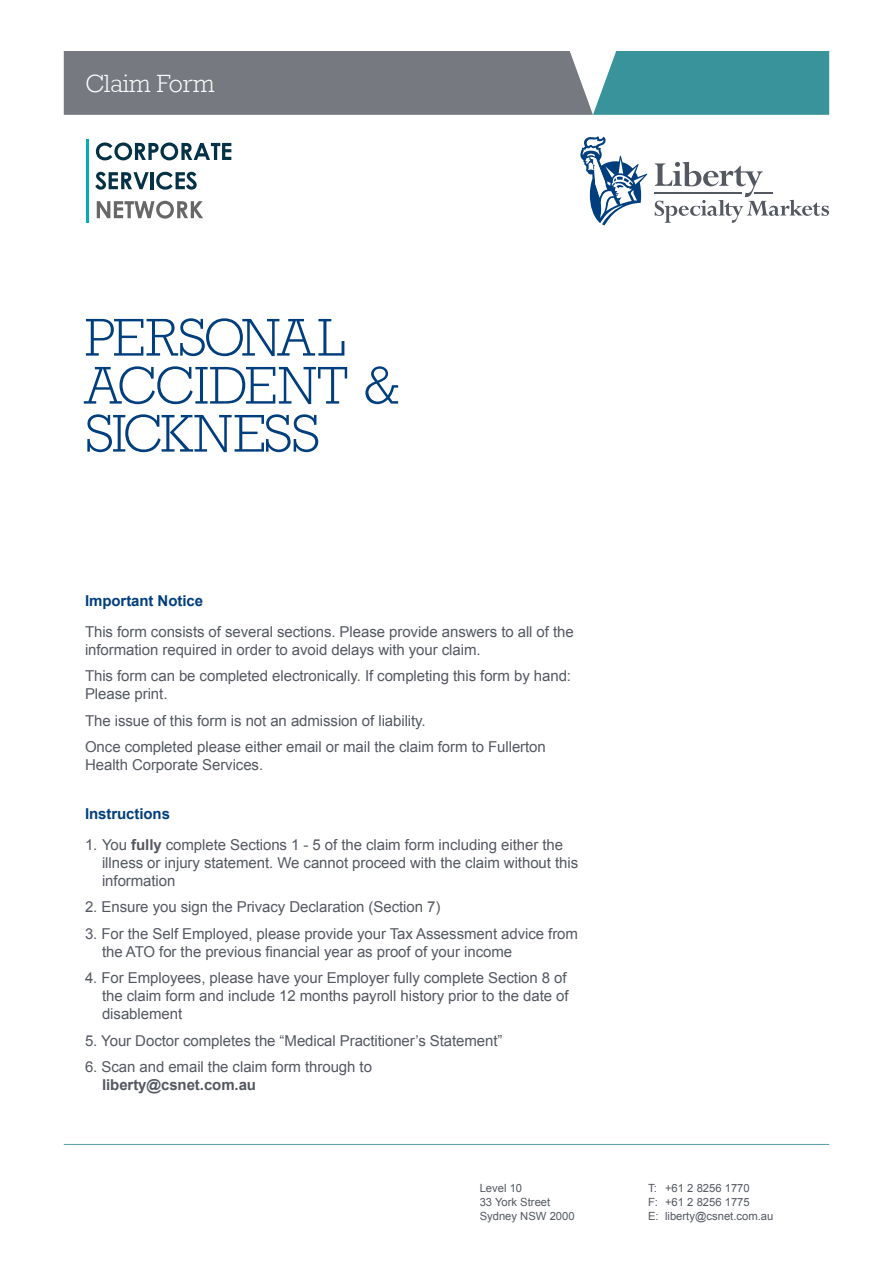
<style>
.page{position:relative;width:893px;height:1263px;background:#fff}
.page>*{position:absolute;margin:0;border:0;box-sizing:border-box;transform-origin:0 0}
.t1{font:300 54px/48px "Rockwell Std";letter-spacing:-.03em;color:#003e7e}
.t2{font:300 25.5px "Rockwell Std";letter-spacing:-.005em;color:#fff}
.t3{font:15px/18px "Arial";letter-spacing:-.005em;color:#545861}
.t4{font:700 15px "Arial";letter-spacing:-.005em;color:#003e7e}
.t5{font:700 15px "Arial";letter-spacing:-.005em;color:#545861}
.t6{font:11.25px/14.2px "Arial";color:#545861}
.s1{font-weight:700}
</style>
<div class="page">
<svg style="left:64px;top:51px;width:765px;height:64px;background:#68858c"></svg>
<svg style="left:580px;top:136px;width:67px;height:89px"></svg>
<svg style="left:655px;top:162px;width:174px;height:61px"></svg>
<hr style="left:64px;top:1144px;width:765px;height:1px;background:#5fa4ac">
<svg style="left:96px;top:142px;width:135px;height:18px"></svg>
<svg style="left:95px;top:172px;width:54px;height:18px"></svg>
<hr style="left:151px;top:172px;width:3px;height:17px;background:#043145">
<svg style="left:156px;top:172px;width:41px;height:18px"></svg>
<svg style="left:97px;top:201px;width:106px;height:18px"></svg>
<hr style="left:87px;top:139px;width:2px;height:83px;background:#00aebb">
<h2 class="t2" style="left:85px;top:69px;width:131px">Claim Form</h2>
<h1 class="t1" style="left:85px;top:313px;width:317px">PERSONAL<br>ACCIDENT &amp;<br>SICKNESS</h1>
<p class="t4" style="left:85px;top:591px;width:120px">Important Notice</p>
<p class="t3" style="left:85px;top:622px;width:490px">This form consists of several sections. Please provide answers to all of the information required in order to avoid delays with your claim.</p>
<p class="t3" style="left:85px;top:667px;width:488px">This form can be completed electronically. If completing this form by hand:<br>Please print.</p>
<p class="t3" style="left:85px;top:707px;width:462px;line-height:26.5px">The issue of this form is not an admission of liability.<br>Once completed please either email or mail the claim form to Fullerton</p>
<p class="t3" style="left:85px;top:756px;width:180px">Health Corporate Services.</p>
<p class="t4" style="left:85px;top:804px;width:87px">Instructions</p>
<p class="t3" style="left:102px;top:835px;width:478px;text-indent:-17px">1. You <span class="s1">fully</span> complete Sections 1 - 5 of the claim form including either the illness or injury statement. We cannot proceed with the claim without this information</p>
<p class="t3" style="left:85px;top:898px;width:357px">2. Ensure you sign the Privacy Declaration (Section 7)</p>
<p class="t3" style="left:102px;top:924px;width:477px;text-indent:-17px">3. For the Self Employed, please provide your Tax Assessment advice from the ATO for the previous financial year as proof of your income</p>
<p class="t3" style="left:102px;top:969px;width:468px;text-indent:-17px">4. For Employees, please have your Employer fully complete Section 8 of the claim form and include 12 months payroll history prior to the date of disablement</p>
<p class="t3" style="left:85px;top:1031px;width:419px">5. Your Doctor completes the “Medical Practitioner’s Statement”</p>
<p class="t3" style="left:85px;top:1058px;width:288px">6. Scan and email the claim form through to</p>
<p class="t5" style="left:102px;top:1075px;width:156px">liberty@csnet.com.au</p>
<p class="t6" style="left:480px;top:1181px;width:97px">Level 10<br>33 York Street<br>Sydney NSW 2000</p>
<p class="t6" style="left:648px;top:1181px;width:127px">T: +61 2 8256 1770<br>F: +61 2 8256 1775<br>E: liberty@csnet.com.au</p>
</div>
